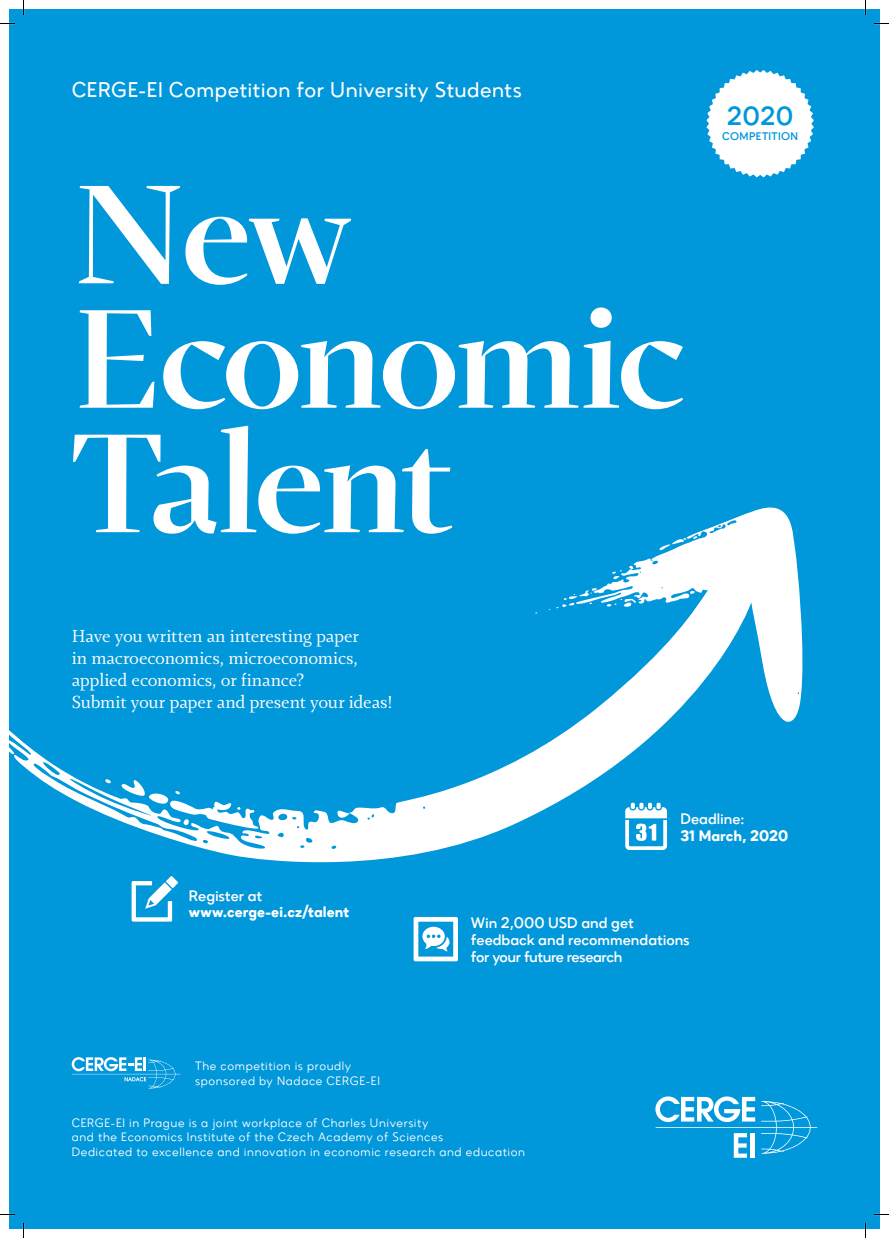
<style>
.page{position:relative;width:889px;height:1238px;background:#fff}
.page>*{position:absolute;margin:0;border:0;box-sizing:border-box;transform-origin:0 0}
.t1{font:153px/124.4px "Fazeta Bold Display";letter-spacing:-.025em;color:#fff;scale:1.05 1}
.t2{font:600 25.7px "Zirkel";color:#0097db}
.t3{font:500 21px "Zirkel";letter-spacing:.015em;color:#fff}
.t4{font:19px/22px "Fazeta Regular Text";letter-spacing:-.01em;color:#fff}
.t5{font:600 15px/17px "Zirkel";letter-spacing:-.01em;color:#fff}
.t6{font:900 15px "Zirkel";color:#fff}
.t7{font:12px/14.4px "Zirkel";letter-spacing:.045em;color:#fff}
.t8{font:600 10.9px "Zirkel";letter-spacing:.035em;color:#0097db}
</style>
<div class="page">
<div style="left:9px;top:9px;width:871px;height:1219px;background:#0097db"></div>
<svg style="left:9px;top:507px;width:794px;height:356px"></svg>
<svg style="left:655px;top:1096px;width:162px;height:61px"></svg>
<svg style="left:132px;top:876px;width:46px;height:45px"></svg>
<svg style="left:414px;top:917px;width:44px;height:44px"></svg>
<svg style="left:625px;top:802px;width:42px;height:48px"></svg>
<svg style="left:706px;top:70px;width:108px;height:107px"></svg>
<svg style="left:72px;top:1057px;width:108px;height:31px"></svg>
<svg style="left:0;top:23px;width:15px;height:1px"></svg>
<svg style="left:874px;top:23px;width:15px;height:1px"></svg>
<svg style="left:0;top:1213px;width:15px;height:2px"></svg>
<svg style="left:874px;top:1213px;width:15px;height:2px"></svg>
<svg style="left:23px;top:0;width:1px;height:15px"></svg>
<svg style="left:23px;top:1223px;width:1px;height:15px"></svg>
<svg style="left:865px;top:0;width:1px;height:15px"></svg>
<svg style="left:865px;top:1223px;width:1px;height:15px"></svg>
<h3 class="t3" style="left:72px;top:77px;width:452px">CERGE-EI Competition for University Students</h3>
<h1 class="t1" style="left:72px;top:165px;width:585px">New<br>Economic<br>Talent</h1>
<h3 class="t4" style="left:72px;top:623px;width:322px">Have you written an interesting paper<br>in macroeconomics, microeconomics, applied economics, or finance?<br>Submit your paper and present your ideas!</h3>
<h2 class="t2" style="left:727px;top:100px;width:68px">2020</h2>
<p class="t8" style="left:722px;top:130px;width:77px">COMPETITION</p>
<p class="t5" style="left:189px;top:887px;width:75px">Register at</p>
<p class="t6" style="left:189px;top:902px;width:162px">www.cerge-ei.cz/talent</p>
<p class="t7" style="left:195px;top:1058px;width:186px">The competition is proudly sponsored by Nadace CERGE-EI</p>
<p class="t5" style="left:680px;top:810px;width:65px">Deadline:</p>
<p class="t6" style="left:680px;top:826px;width:109px">31 March, 2020</p>
<p class="t5" style="left:471px;top:914px;width:220px">Win 2,000 USD and get feedback and recommendations for your future research</p>
<p class="t7" style="left:72px;top:1115px;width:455px">CERGE-EI in Prague is a joint workplace of Charles University<br>and the Economics Institute of the Czech Academy of Sciences<br>Dedicated to excellence and innovation in economic research and education</p>
</div>
